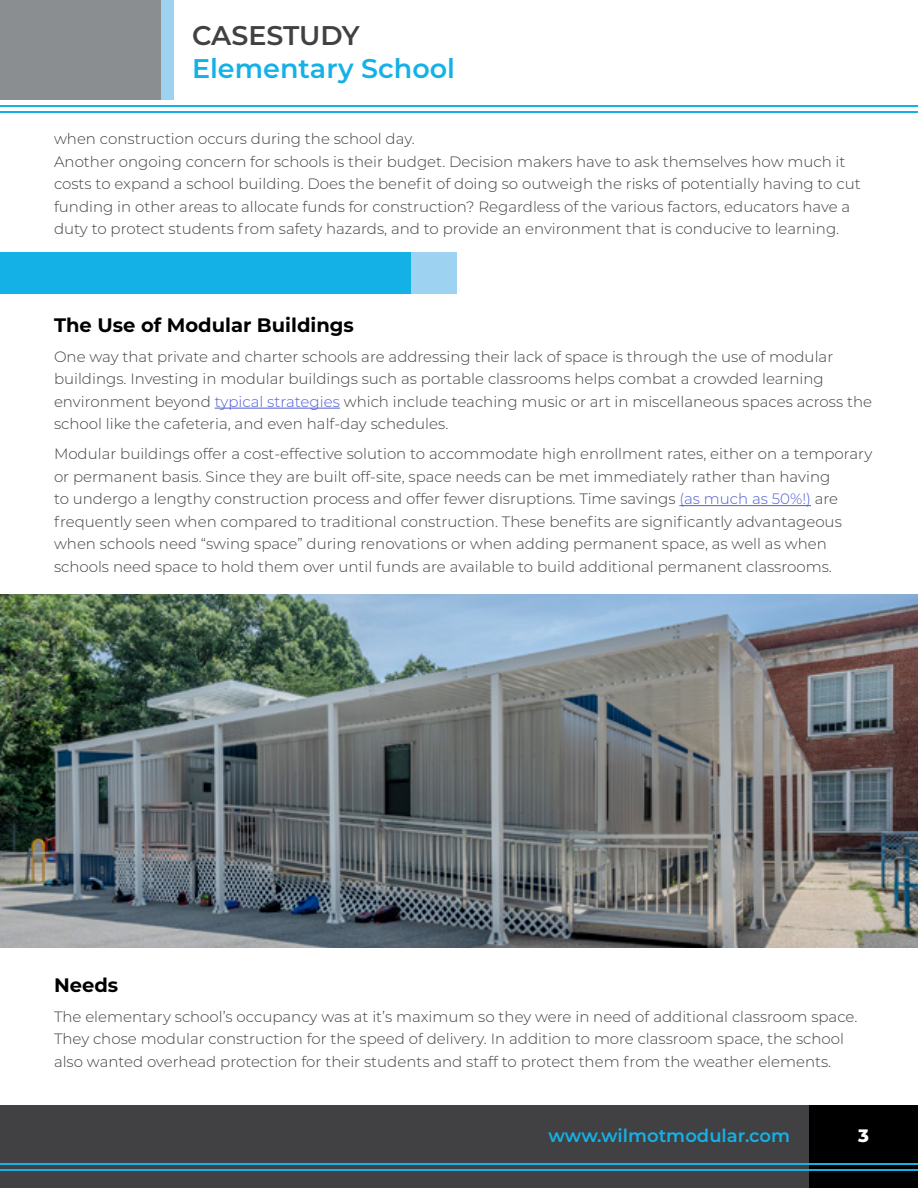
<style>
.page{position:relative;width:918px;height:1188px;background:#fff}
.page>*{position:absolute;margin:0;border:0;box-sizing:border-box;transform-origin:0 0}
.t1{font:600 27px "Montserrat";color:#14b1e7}
.t2{font:600 27px "Montserrat";letter-spacing:-.005em;color:#414042}
.t3{font:700 19.5px "Montserrat";color:#000}
.t4{font:600 18px "Montserrat";color:#14b1e7}
.t5{font:800 18px "Montserrat";color:#fff}
.t6{font:300 15px/22.5px "Montserrat";color:#414042}
.t7{font:300 15px/22.5px "Montserrat";color:#404041}
.s1{color:#4f5cd6}
</style>
<div class="page">
<div style="left:0;top:0;width:167px;height:100px;background:#8b8e90"></div>
<div style="left:161px;top:0;width:13px;height:100px;background:#9ed2f1"></div>
<div style="left:0;top:1105px;width:918px;height:83px;background:#414042"></div>
<div style="left:809px;top:1105px;width:109px;height:83px;background:#000"></div>
<hr style="left:0;top:1169px;width:918px;height:2px;background:#14b1e7">
<hr style="left:0;top:1163px;width:918px;height:2px;background:#14b1e7">
<hr style="left:0;top:111px;width:918px;height:2px;background:#14b1e7">
<hr style="left:0;top:105px;width:918px;height:1px;background:#14b1e7">
<hr style="left:215px;top:408px;width:125px;height:1px;background:#4f5cd6">
<hr style="left:679px;top:505px;width:132px;height:1px;background:#4f5cd6">
<div style="left:0;top:252px;width:411px;height:42px;background:#14b1e7"></div>
<div style="left:411px;top:252px;width:45px;height:42px;background:#9ed2f1"></div>
<img style="left:0;top:594px;width:918px;height:354px">
<h1 class="t2" style="left:192px;top:17px;width:169px">CASESTUDY</h1>
<h1 class="t1" style="left:192px;top:50px;width:264px">Elementary School</h1>
<p class="t6" style="left:54px;top:127px;width:808px">when construction occurs during the school day.<br>Another ongoing concern for schools is their budget. Decision makers have to ask themselves how much it costs to expand a school building. Does the benefit of doing so outweigh the risks of potentially having to cut funding in other areas to allocate funds for construction? Regardless of the various factors, educators have a duty to protect students from safety hazards, and to provide an environment that is conducive to learning.</p>
<h2 class="t3" style="left:54px;top:311px;width:301px">The Use of Modular Buildings</h2>
<p class="t6" style="left:54px;top:345px;width:820px">One way that private and charter schools are addressing their lack of space is through the use of modular buildings. Investing in modular buildings such as portable classrooms helps combat a crowded learning environment beyond <span class="s1">typical strategies</span> which include teaching music or art in miscellaneous spaces across the school like the cafeteria, and even half-day schedules.</p>
<p class="t6" style="left:54px;top:442px;width:820px">Modular buildings offer a cost-effective solution to accommodate high enrollment rates, either on a temporary or permanent basis. Since they are built off-site, space needs can be met immediately rather than having<br>to undergo a lengthy construction process and offer fewer disruptions. Time savings <span class="s1">(as much as 50%!)</span> are frequently seen when compared to traditional construction. These benefits are significantly advantageous when schools need “swing space” during renovations or when adding permanent space, as well as when schools need space to hold them over until funds are available to build additional permanent classrooms.</p>
<h2 class="t3" style="left:54px;top:971px;width:66px">Needs</h2>
<p class="t7" style="left:54px;top:1005px;width:805px">The elementary school’s occupancy was at it’s maximum so they were in need of additional classroom space.<br>They chose modular construction for the speed of delivery. In addition to more classroom space, the school also wanted overhead protection for their students and staff to protect them from the weather elements.</p>
<p class="t4" style="left:549px;top:1122px;width:243px">www.wilmotmodular.com</p>
<p class="t5" style="left:858px;top:1122px;width:12px">3</p>
</div>
